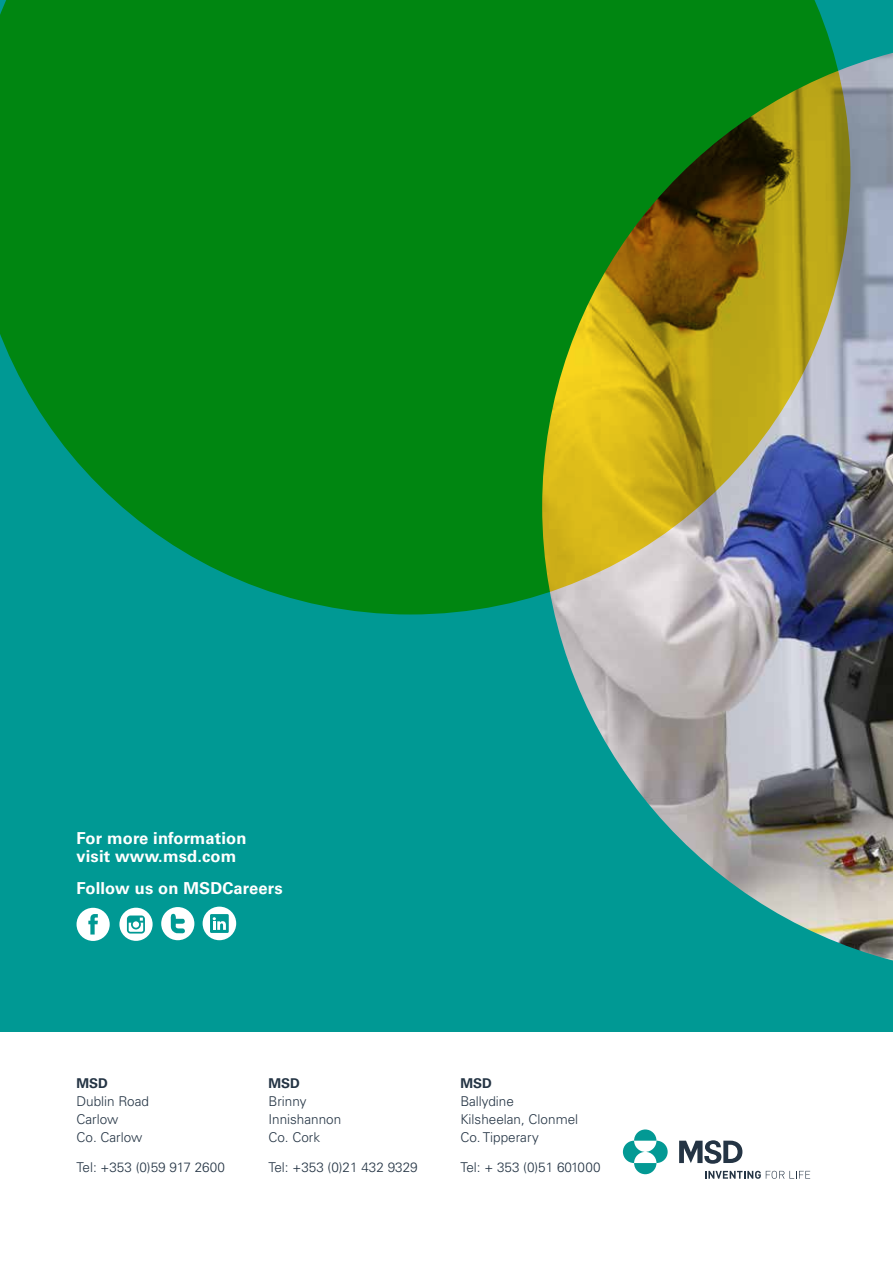
<style>
.page{position:relative;width:893px;height:1263px;background:#fff}
.page>*{position:absolute;margin:0;border:0;box-sizing:border-box;transform-origin:0 0}
.t1{font:700 16.5px/18px "Univers";letter-spacing:.01em;color:#fff}
.t2{font:300 13.5px/18px "Univers";color:#243444}
.t3{font:700 13.5px "Univers";color:#243444}
</style>
<div class="page">
<div style="left:0;top:0;width:893px;height:1031px;background:#009994"></div>
<img style="left:554px;top:53px;width:339px;height:907px">
<svg style="left:705px;top:1171px;width:105px;height:8px"></svg>
<svg style="left:679px;top:1140px;width:63px;height:24px"></svg>
<svg style="left:634px;top:1129px;width:22px;height:12px"></svg>
<svg style="left:623px;top:1141px;width:22px;height:22px"></svg>
<svg style="left:634px;top:1163px;width:22px;height:11px"></svg>
<svg style="left:645px;top:1141px;width:23px;height:22px"></svg>
<svg style="left:161px;top:907px;width:33px;height:33px"></svg>
<svg style="left:77px;top:908px;width:33px;height:33px"></svg>
<svg style="left:119px;top:908px;width:34px;height:33px"></svg>
<svg style="left:0;top:0;width:850px;height:614px;background:#288926"></svg>
<svg style="left:203px;top:907px;width:33px;height:33px"></svg>
<p class="t1" style="left:77px;top:829px;width:172px">For more information visit www.msd.com</p>
<p class="t1" style="left:77px;top:880px;width:208px">Follow us on MSDCareers</p>
<p class="t3" style="left:77px;top:1075px;width:33px">MSD</p>
<p class="t2" style="left:77px;top:1092px;width:74px">Dublin Road<br>Carlow<br>Co. Carlow</p>
<p class="t2" style="left:77px;top:1159px;width:150px">Tel: +353 (0)59 917 2600</p>
<p class="t3" style="left:268px;top:1075px;width:33px">MSD</p>
<p class="t2" style="left:268px;top:1092px;width:74px">Brinny<br>Innishannon<br>Co. Cork</p>
<p class="t2" style="left:268px;top:1159px;width:151px">Tel: +353 (0)21 432 9329</p>
<p class="t3" style="left:460px;top:1075px;width:33px">MSD</p>
<p class="t2" style="left:460px;top:1092px;width:119px">Ballydine<br>Kilsheelan, Clonmel<br>Co. Tipperary</p>
<p class="t2" style="left:460px;top:1159px;width:142px">Tel: + 353 (0)51 601000</p>
</div>
